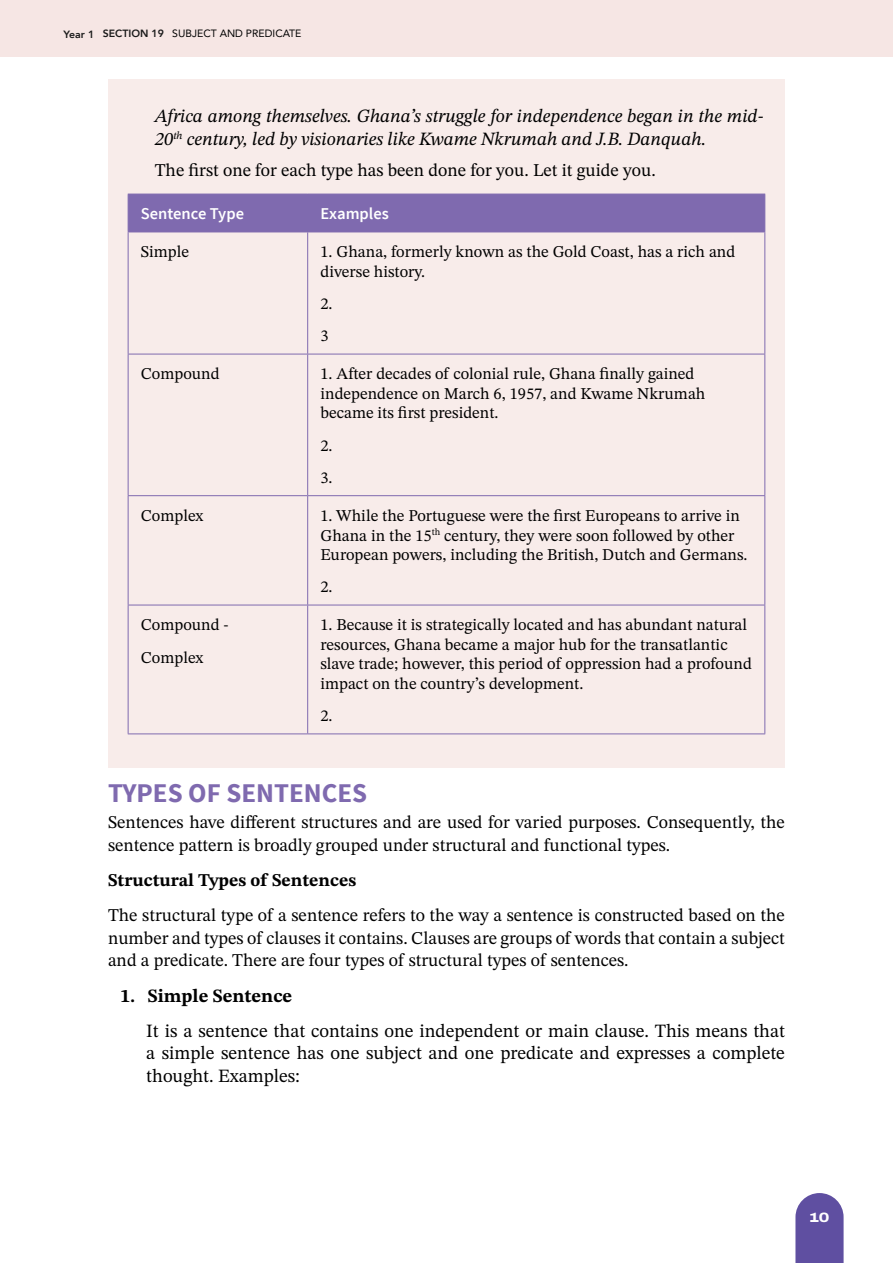
<style>
.page{position:relative;width:893px;height:1263px;background:#fff}
.page>*{position:absolute;margin:0;border:0;box-sizing:border-box;transform-origin:0 0}
.t1{font:700 27px "Source Sans Pro";color:#7f6aaf}
.t2{font:18.75px/22.5px "STIX Two Text";color:#000;text-align:justify}
.t3{font:italic 18.75px/22.5px "STIX Two Text";color:#000}
.t4{font:700 18.75px "STIX Two Text";color:#000}
.t5{font:18px/22.5px "STIX Two Text";color:#000}
.t6{font:700 18px "STIX Two Text";color:#000}
.t7{font:16.5px/19.5px "STIX Two Text";color:#000}
.t8{font:600 16.5px "Source Sans Pro";color:#fff}
.t9{font:800 13.5px "Archivo Expanded";color:#fff}
.t10{font:10.5px "Avenir LT Std";color:#000}
.s1{font-family:"Avenir";font-weight:800;color:#1a1a1a}
</style>
<div class="page">
<svg style="left:795px;top:1193px;width:49px;height:70px;background:#6d5fa9"></svg>
<div style="left:0;top:0;width:893px;height:57px;background:#f6e6e4"></div>
<div style="left:108px;top:79px;width:677px;height:92px;background:#f8ecea"></div>
<div style="left:108px;top:163px;width:677px;height:605px;background:#f8ecea"></div>
<div style="left:129px;top:195px;width:635px;height:37px;background:#7f6aaf"></div>
<hr style="left:128px;top:194px;width:180px;height:1px;background:#7f6aaf">
<hr style="left:128px;top:194px;width:1px;height:38px;background:#7f6aaf">
<hr style="left:308px;top:194px;width:457px;height:1px;background:#7f6aaf">
<hr style="left:307px;top:194px;width:1px;height:38px;background:#7f6aaf">
<hr style="left:764px;top:194px;width:1px;height:38px;background:#7f6aaf">
<hr style="left:128px;top:232px;width:1px;height:122px;background:#7f6aaf">
<hr style="left:307px;top:232px;width:1px;height:122px;background:#7f6aaf">
<hr style="left:764px;top:232px;width:1px;height:122px;background:#7f6aaf">
<hr style="left:128px;top:354px;width:180px;height:1px;background:#7f6aaf">
<hr style="left:128px;top:354px;width:1px;height:141px;background:#7f6aaf">
<hr style="left:308px;top:354px;width:457px;height:1px;background:#7f6aaf">
<hr style="left:307px;top:354px;width:1px;height:141px;background:#7f6aaf">
<hr style="left:764px;top:354px;width:1px;height:141px;background:#7f6aaf">
<hr style="left:128px;top:495px;width:180px;height:1px;background:#7f6aaf">
<hr style="left:128px;top:496px;width:1px;height:109px;background:#7f6aaf">
<hr style="left:308px;top:495px;width:457px;height:1px;background:#7f6aaf">
<hr style="left:307px;top:496px;width:1px;height:109px;background:#7f6aaf">
<hr style="left:764px;top:496px;width:1px;height:109px;background:#7f6aaf">
<hr style="left:128px;top:605px;width:180px;height:1px;background:#7f6aaf">
<hr style="left:128px;top:605px;width:1px;height:128px;background:#7f6aaf">
<hr style="left:308px;top:605px;width:457px;height:1px;background:#7f6aaf">
<hr style="left:307px;top:605px;width:1px;height:128px;background:#7f6aaf">
<hr style="left:764px;top:605px;width:1px;height:128px;background:#7f6aaf">
<hr style="left:128px;top:733px;width:180px;height:1px;background:#7f6aaf">
<hr style="left:308px;top:733px;width:457px;height:1px;background:#7f6aaf">
<hr style="left:128px;top:232px;width:180px;height:1px;background:#7f6aaf">
<hr style="left:308px;top:232px;width:457px;height:1px;background:#7f6aaf">
<p class="t10" style="left:64px;top:28px;width:239px"><span class="s1">Year 1 SECTION 19</span> SUBJECT AND PREDICATE</p>
<p class="t3" style="left:155px;top:105px;width:610px">Africa among themselves. Ghana’s struggle for independence began in the mid-<br>20<sup>th</sup> century, led by visionaries like Kwame Nkrumah and J.B. Danquah.</p>
<p class="t5" style="left:155px;top:158px;width:502px">The first one for each type has been done for you. Let it guide you.</p>
<p class="t8" style="left:141px;top:203px;width:105px">Sentence Type</p>
<p class="t8" style="left:320px;top:203px;width:70px">Examples</p>
<p class="t7" style="left:141px;top:242px;width:50px">Simple</p>
<p class="t7" style="left:320px;top:242px;width:416px">1. Ghana, formerly known as the Gold Coast, has a rich and diverse history.</p>
<p class="t7" style="left:320px;top:287px;width:14px;line-height:32.2px">2.<br>3</p>
<p class="t7" style="left:141px;top:364px;width:80px">Compound</p>
<p class="t7" style="left:320px;top:364px;width:386px">1. After decades of colonial rule, Ghana finally gained independence on March 6, 1957, and Kwame Nkrumah became its first president.</p>
<p class="t7" style="left:320px;top:429px;width:14px;line-height:32.2px">2.<br>3.</p>
<p class="t7" style="left:141px;top:506px;width:64px">Complex</p>
<p class="t7" style="left:320px;top:506px;width:429px">1. While the Portuguese were the first Europeans to arrive in<br>Ghana in the 15<sup>th</sup> century, they were soon followed by other<br>European powers, including the British, Dutch and Germans.</p>
<p class="t7" style="left:320px;top:577px;width:14px">2.</p>
<p class="t7" style="left:141px;top:609px;width:89px;line-height:32.2px">Compound -<br>Complex</p>
<p class="t7" style="left:320px;top:615px;width:433px">1. Because it is strategically located and has abundant natural resources, Ghana became a major hub for the transatlantic slave trade; however, this period of oppression had a profound impact on the country’s development.</p>
<p class="t7" style="left:320px;top:706px;width:14px">2.</p>
<h1 class="t1" style="left:108px;top:775px;width:261px">TYPES OF SENTENCES</h1>
<p class="t5" style="left:108px;top:811px;width:678px">Sentences have different structures and are used for varied purposes. Consequently, the sentence pattern is broadly grouped under structural and functional types.</p>
<p class="t6" style="left:108px;top:867px;width:250px">Structural Types of Sentences</p>
<p class="t5" style="left:108px;top:904px;width:678px;text-align:justify">The structural type of a sentence refers to the way a sentence is constructed based on the number and types of clauses it contains. Clauses are groups of words that contain a subject and a predicate. There are four types of structural types of sentences.</p>
<p class="t4" style="left:121px;top:982px;width:173px">1. Simple Sentence</p>
<p class="t2" style="left:146px;top:1019px;width:640px">It is a sentence that contains one independent or main clause. This means that a simple sentence has one subject and one predicate and expresses a complete thought. Examples:</p>
<p class="t9" style="left:809px;top:1207px;width:22px">10</p>
</div>
